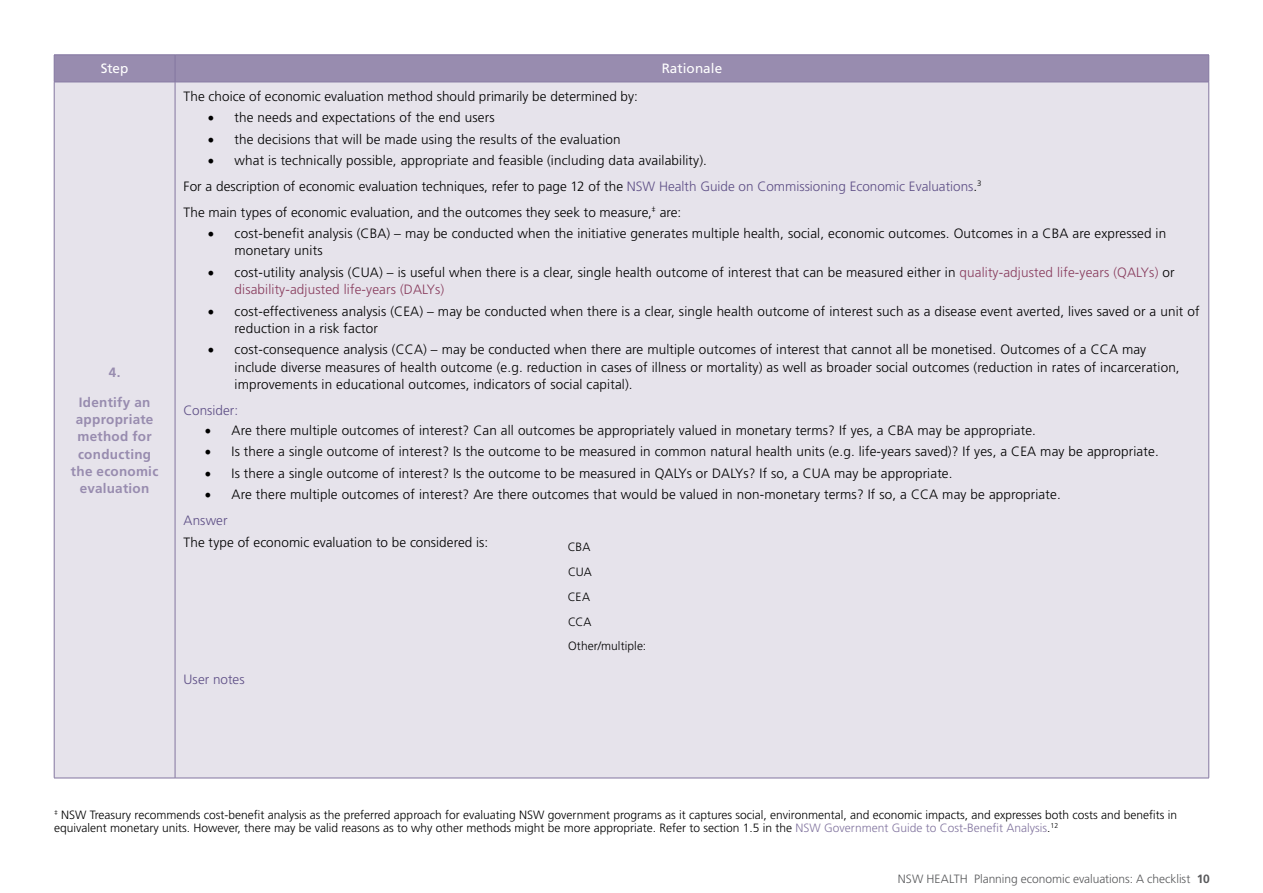
<style>
.page{position:relative;width:1263px;height:893px;background:#fff}
.page>*{position:absolute;margin:0;border:0;box-sizing:border-box;transform-origin:0 0}
.t1{font:300 13.5px/17.2px "Frutiger LT Std";letter-spacing:.01em;color:#000}
.t2{font:700 13.5px/17.2px "Frutiger LT Std";letter-spacing:.02em;color:#988caf;text-align:center}
.t3{font:300 13.5px "Frutiger LT Std";letter-spacing:.005em;color:#5e4f86}
.t4{font:13.5px "Frutiger LT Std";letter-spacing:.005em;color:#fff}
.t5{font:300 12px/25.2px "Frutiger LT Std";color:#000}
.t6{font:300 12px "Frutiger LT Std";letter-spacing:-.005em;color:#58595b}
.s1{font-family:"Minion Pro";font-weight:400;font-size:18px}
.s2{color:#5e4f86}
.s3{color:#893d5e}
.s4{color:#8376a0}
.s5{font-weight:700}
</style>
<div class="page">
<div style="left:55px;top:83px;width:1153px;height:695px;background:#e6e3eb"></div>
<div style="left:54px;top:55px;width:1155px;height:27px;background:#988caf"></div>
<hr style="left:54px;top:82px;width:121px;height:1px;background:#8376a0">
<hr style="left:54px;top:82px;width:1px;height:696px;background:#8376a0">
<hr style="left:175px;top:82px;width:1034px;height:1px;background:#8376a0">
<hr style="left:175px;top:82px;width:1px;height:696px;background:#8376a0">
<hr style="left:1208px;top:82px;width:1px;height:696px;background:#8376a0">
<hr style="left:54px;top:778px;width:121px;height:1px;background:#8376a0">
<hr style="left:175px;top:778px;width:1034px;height:1px;background:#8376a0">
<p class="t4" style="left:101px;top:61px;width:29px">Step</p>
<p class="t4" style="left:662px;top:61px;width:62px">Rationale</p>
<p class="t2" style="left:109px;top:364px;width:13px">4.</p>
<p class="t2" style="left:71px;top:394px;width:89px">Identify an appropriate method for conducting the economic evaluation</p>
<p class="t1" style="left:184px;top:87px;width:456px">The choice of economic evaluation method should primarily be determined by:</p>
<p class="t1" style="left:208px;top:109px;width:288px"><span class="s1">•</span> the needs and expectations of the end users</p>
<p class="t1" style="left:208px;top:130px;width:414px"><span class="s1">•</span> the decisions that will be made using the results of the evaluation</p>
<p class="t1" style="left:184px;top:148px;width:799px;line-height:25.8px;text-indent:24px"><span class="s1">•</span> what is technically possible, appropriate and feasible (including data availability).<br>For a description of economic evaluation techniques, refer to page 12 of the <span class="s2">NSW Health Guide on Commissioning Economic Evaluations</span>.<sup>3<br></sup>The main types of economic evaluation, and the outcomes they seek to measure,<sup>‡</sup> are:</p>
<p class="t1" style="left:235px;top:225px;width:933px;text-indent:-27px"><span class="s1">•</span> cost-benefit analysis (CBA) – may be conducted when the initiative generates multiple health, social, economic outcomes. Outcomes in a CBA are expressed in monetary units</p>
<p class="t1" style="left:235px;top:264px;width:941px;text-indent:-27px"><span class="s1">•</span> cost-utility analysis (CUA) – is useful when there is a clear, single health outcome of interest that can be measured either in <span class="s3">quality-adjusted life-years (QALYs)</span> or <span class="s3">disability-adjusted life-years (DALYs)</span></p>
<p class="t1" style="left:235px;top:302px;width:966px;text-indent:-27px"><span class="s1">•</span> cost-effectiveness analysis (CEA) – may be conducted when there is a clear, single health outcome of interest such as a disease event averted, lives saved or a unit of reduction in a risk factor</p>
<p class="t1" style="left:235px;top:341px;width:947px;text-indent:-27px"><span class="s1">•</span> cost-consequence analysis (CCA) – may be conducted when there are multiple outcomes of interest that cannot all be monetised. Outcomes of a CCA may include diverse measures of health outcome (e.g. reduction in cases of illness or mortality) as well as broader social outcomes (reduction in rates of incarceration, improvements in educational outcomes, indicators of social capital).</p>
<p class="t3" style="left:184px;top:402px;width:56px">Consider:</p>
<p class="t1" style="left:205px;top:422px;width:833px"><span class="s1">•</span> Are there multiple outcomes of interest? Can all outcomes be appropriately valued in monetary terms? If yes, a CBA may be appropriate.</p>
<p class="t1" style="left:205px;top:443px;width:956px"><span class="s1">•</span> Is there a single outcome of interest? Is the outcome to be measured in common natural health units (e.g. life-years saved)? If yes, a CEA may be appropriate.</p>
<p class="t1" style="left:205px;top:465px;width:749px"><span class="s1">•</span> Is there a single outcome of interest? Is the outcome to be measured in QALYs or DALYs? If so, a CUA may be appropriate.</p>
<p class="t1" style="left:184px;top:482px;width:879px;line-height:25.8px;text-indent:21px"><span class="s1">•</span> Are there multiple outcomes of interest? Are there outcomes that would be valued in non-monetary terms? If so, a CCA may be appropriate.<br><span class="s2">Answer</span></p>
<p class="t1" style="left:184px;top:534px;width:306px">The type of economic evaluation to be considered is:</p>
<p class="t5" style="left:568px;top:534px;width:25px">CBA<br>CUA<br>CEA<br>CCA</p>
<p class="t5" style="left:568px;top:634px;width:80px">Other/multiple:</p>
<p class="t3" style="left:184px;top:672px;width:63px">User notes</p>
<p class="t5" style="left:54px;top:808px;width:1125px;line-height:13.5px"><sup>‡</sup> NSW Treasury recommends cost-benefit analysis as the preferred approach for evaluating NSW government programs as it captures social, environmental, and economic impacts, and expresses both costs and benefits in equivalent monetary units. However, there may be valid reasons as to why other methods might be more appropriate. Refer to section 1.5 in the <span class="s4">NSW Government Guide to Cost-Benefit Analysis</span>.<sup>12</sup></p>
<p class="t6" style="left:898px;top:872px;width:313px">NSW HEALTH Planning economic evaluations: A checklist <span class="s5">10</span></p>
</div>
